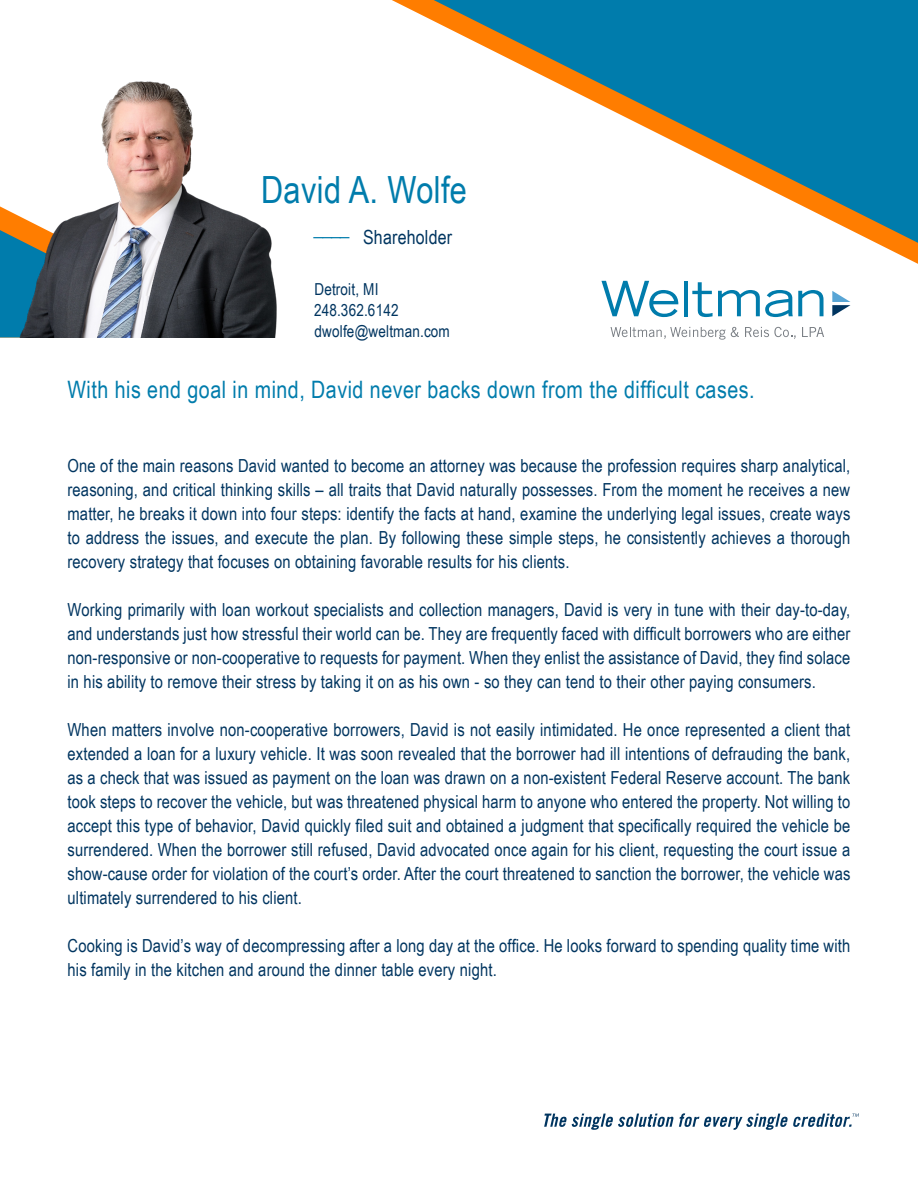
<style>
.page{position:relative;width:918px;height:1188px;background:#fff}
.page>*{position:absolute;margin:0;border:0;box-sizing:border-box;transform-origin:0 0}
.t1{font:37.5px "Arial Narrow";letter-spacing:.01em;color:#007cac}
.t2{font:24px "Arial Narrow";letter-spacing:.02em;color:#007cac}
.t3{font:19.5px "Arial Narrow";letter-spacing:.01em;color:#003560}
.t4{font:18px/24px "Arial Narrow";letter-spacing:.01em;color:#003560;text-align:justify}
.t5{font:16.5px "Arial Narrow";letter-spacing:.01em;color:#003560}
.s1{font-family:"Trade Gothic LT Std";font-size:24.3px;color:#007cac}
</style>
<div class="page">
<svg style="left:392px;top:0;width:526px;height:264px"></svg>
<svg style="left:434px;top:0;width:484px;height:243px"></svg>
<svg style="left:0;top:206px;width:8px;height:131px"></svg>
<img style="left:8px;top:81px;width:269px;height:256px">
<svg style="left:601px;top:281px;width:78px;height:36px"></svg>
<hr style="left:684px;top:281px;width:4px;height:35px;background:#007cac">
<svg style="left:692px;top:282px;width:132px;height:35px"></svg>
<svg style="left:611px;top:327px;width:128px;height:13px"></svg>
<svg style="left:745px;top:327px;width:51px;height:12px"></svg>
<svg style="left:802px;top:327px;width:22px;height:10px"></svg>
<svg style="left:832px;top:291px;width:18px;height:25px"></svg>
<svg style="left:544px;top:1113px;width:315px;height:17px"></svg>
<p class="t1" style="left:261px;top:162px;width:208px">David A. Wolfe</p>
<p class="t3" style="left:314px;top:223px;width:140px"><span class="s1">––––</span> Shareholder</p>
<p class="t5" style="left:314px;top:277px;width:66px">Detroit, MI</p>
<p class="t5" style="left:314px;top:298px;width:86px">248.362.6142</p>
<p class="t5" style="left:315px;top:319px;width:137px">dwolfe@weltman.com</p>
<p class="t2" style="left:68px;top:372px;width:689px">With his end goal in mind, David never backs down from the difficult cases.</p>
<p class="t4" style="left:68px;top:453px;width:784px">One of the main reasons David wanted to become an attorney was because the profession requires sharp analytical, reasoning, and critical thinking skills – all traits that David naturally possesses. From the moment he receives a new matter, he breaks it down into four steps: identify the facts at hand, examine the underlying legal issues, create ways to address the issues, and execute the plan. By following these simple steps, he consistently achieves a thorough recovery strategy that focuses on obtaining favorable results for his clients.</p>
<p class="t4" style="left:68px;top:597px;width:784px">Working primarily with loan workout specialists and collection managers, David is very in tune with their day-to-day, and understands just how stressful their world can be. They are frequently faced with difficult borrowers who are either non-responsive or non-cooperative to requests for payment. When they enlist the assistance of David, they find solace in his ability to remove their stress by taking it on as his own - so they can tend to their other paying consumers.</p>
<p class="t4" style="left:68px;top:717px;width:785px">When matters involve non-cooperative borrowers, David is not easily intimidated. He once represented a client that extended a loan for a luxury vehicle. It was soon revealed that the borrower had ill intentions of defrauding the bank, as a check that was issued as payment on the loan was drawn on a non-existent Federal Reserve account. The bank took steps to recover the vehicle, but was threatened physical harm to anyone who entered the property. Not willing to accept this type of behavior, David quickly filed suit and obtained a judgment that specifically required the vehicle be surrendered. When the borrower still refused, David advocated once again for his client, requesting the court issue a show-cause order for violation of the court’s order. After the court threatened to sanction the borrower, the vehicle was ultimately surrendered to his client.</p>
<p class="t4" style="left:68px;top:933px;width:784px">Cooking is David’s way of decompressing after a long day at the office. He looks forward to spending quality time with his family in the kitchen and around the dinner table every night.</p>
</div>
